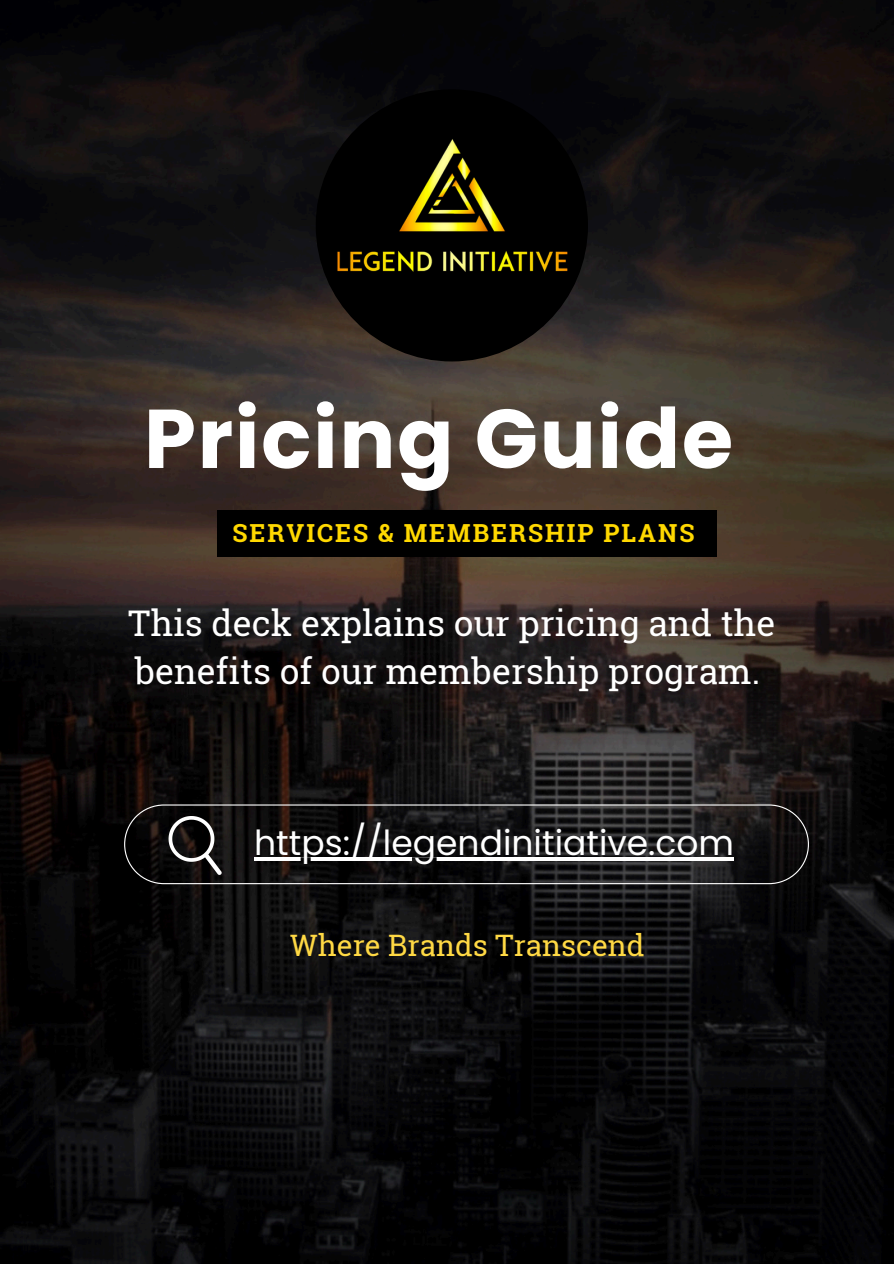
<style>
.page{position:relative;width:894px;height:1264px;background:#fff}
.page>*{position:absolute;margin:0;border:0;box-sizing:border-box;transform-origin:0 0}
.t1{font:700 83.1px "Poppins";letter-spacing:.02em;color:#fff}
.t2{font:35.4px/48.2px "Roboto Slab";color:#fff}
.t3{font:34.5px "Poppins";color:#fff}
.t4{font:29.55px "Roboto Slab";color:#ffd944}
.t5{font:700 24.9px "Roboto Slab";letter-spacing:.08em;color:#ffd800}
</style>
<div class="page">
<img style="left:0;top:0;width:893px;height:1263px">
<svg style="left:124px;top:804px;width:684px;height:80px;background:#1e1d1d"></svg>
<hr style="left:254px;top:857px;width:480px;height:3px;background:#fff">
<div style="left:315px;top:89px;width:273px;height:272px;background:#000;border-radius:50%"></div>
<img style="left:210px;top:114px;width:484px;height:178px">
<svg style="left:168px;top:816px;width:53px;height:58px;background:#3a3938"></svg>
<div style="left:218px;top:510px;width:499px;height:46px;background:#000"></div>
<h1 class="t1" style="left:144px;top:381px;width:590px">Pricing Guide</h1>
<h2 class="t5" style="left:232px;top:516px;width:463px">SERVICES &amp; MEMBERSHIP PLANS</h2>
<p class="t2" style="left:128px;top:597px;width:648px">This deck explains our pricing and the benefits of our membership program.</p>
<p class="t3" style="left:254px;top:818px;width:481px">https://legendinitiative.com</p>
<h2 class="t4" style="left:290px;top:925px;width:356px">Where Brands Transcend</h2>
</div>
